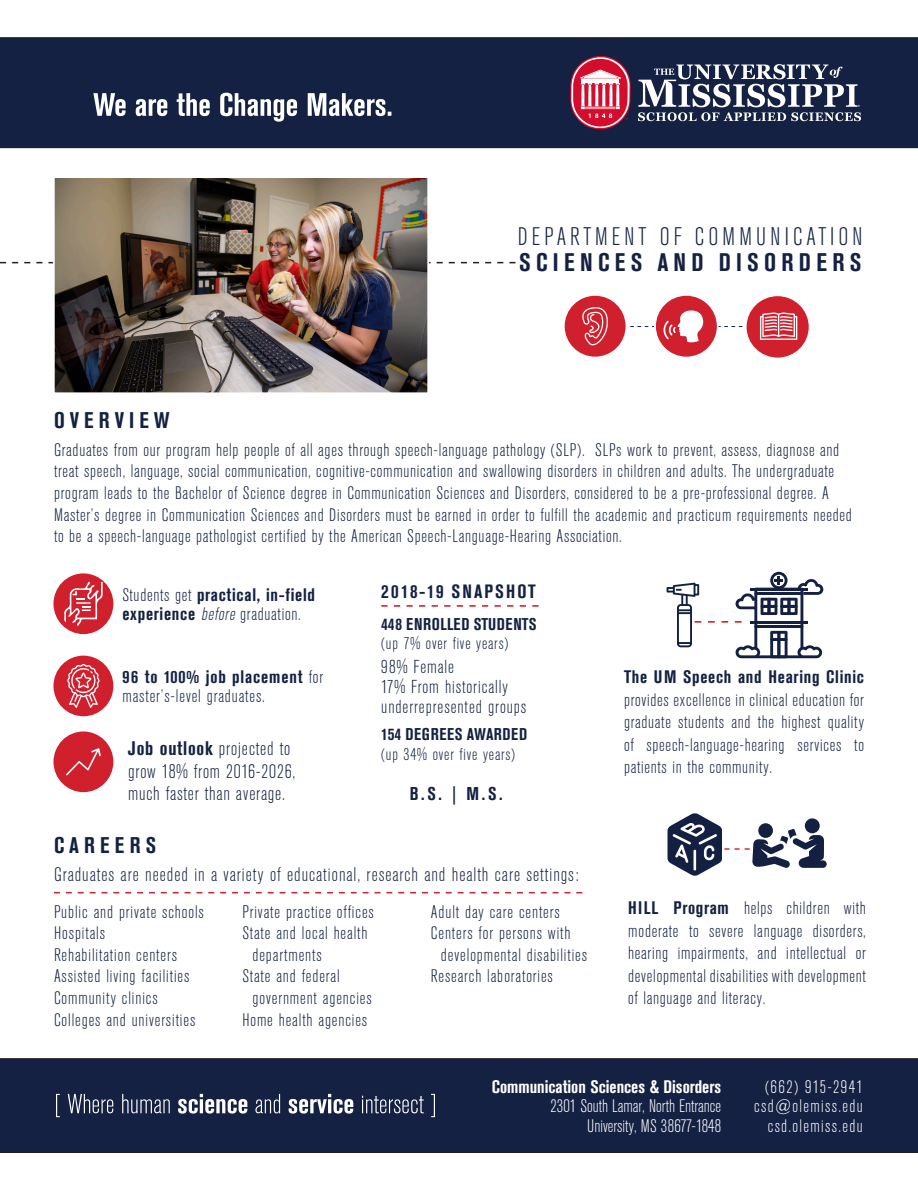
<style>
.page{position:relative;width:918px;height:1188px;background:#fff}
.page>*{position:absolute;margin:0;border:0;box-sizing:border-box;transform-origin:0 0}
.t1{font:300 condensed 25.2px "Akzidenz Grotesk BE";letter-spacing:.16em;color:#142142}
.t2{font:700 condensed 25.2px "Akzidenz Grotesk BE";letter-spacing:.21em;color:#142142}
.t3{font:700 condensed 22.5px "Akzidenz Grotesk BE";letter-spacing:.22em;color:#142142}
.t4{font:300 condensed 19.5px/22.5px "Akzidenz Grotesk BE";letter-spacing:.05em;color:#142142}
.t5{font:700 condensed 19.05px "Akzidenz Grotesk BE";letter-spacing:.1em;color:#142142}
.t6{font:300 condensed 18.6px/19px "Akzidenz Grotesk BE";letter-spacing:.05em;color:#142142}
.t7{font:700 condensed 18.45px "Akzidenz Grotesk BE";color:#142142}
.t8{font:300 condensed 18px/22.5px "Akzidenz Grotesk BE";letter-spacing:.04em;color:#142142}
.t9{font:700 condensed 18px/19.5px "Akzidenz Grotesk BE";letter-spacing:.04em;color:#142142}
.t10{font:300 condensed 18px "Akzidenz Grotesk BE";letter-spacing:.01em;color:#fff}
.t11{font:300 condensed 18px "Akzidenz Grotesk BE";letter-spacing:.075em;color:#fff}
.t12{font:700 condensed 18px "Akzidenz Grotesk BE";color:#fff}
.t13{font:300 condensed 16.95px "Akzidenz Grotesk BE";letter-spacing:.05em;color:#142142}
.t14{font:700 condensed 16.95px "Akzidenz Grotesk BE";letter-spacing:.035em;color:#142142}
.s1{font-weight:300}
.s2{font-weight:300;font-style:italic}
.s3{font-weight:700}
</style>
<div class="page">
<div style="left:0;top:1058px;width:918px;height:95px;background:#142142"></div>
<svg style="left:0;top:262px;width:516px;height:1px"></svg>
<img style="left:56px;top:179px;width:370px;height:212px">
<div style="left:53px;top:165px;width:376px;height:229px;border:2px solid #fff"></div>
<div style="left:564px;top:295px;width:62px;height:63px;background:#d0202e;border-radius:50%"></div>
<div style="left:563px;top:294px;width:64px;height:64px;border:2px solid #fff;border-radius:50%"></div>
<div style="left:655px;top:295px;width:63px;height:63px;background:#d0202e;border-radius:50%"></div>
<div style="left:654px;top:294px;width:65px;height:64px;border:2px solid #fff;border-radius:50%"></div>
<div style="left:746px;top:296px;width:63px;height:62px;background:#d0202e;border-radius:50%"></div>
<div style="left:746px;top:295px;width:64px;height:63px;border:1px solid #fff;border-radius:50%"></div>
<svg style="left:56px;top:1094px;width:379px;height:23px;background:#4a546e"></svg>
<svg style="left:54px;top:892px;width:528px;height:1px"></svg>
<div style="left:53px;top:573px;width:61px;height:62px;background:#d0202e;border-radius:50%"></div>
<div style="left:52px;top:572px;width:63px;height:63px;border:1px solid #fff;border-radius:50%"></div>
<svg style="left:64px;top:582px;width:39px;height:44px"></svg>
<svg style="left:381px;top:605px;width:158px;height:2px"></svg>
<div style="left:53px;top:655px;width:61px;height:62px;background:#d0202e;border-radius:50%"></div>
<div style="left:52px;top:654px;width:63px;height:64px;border:1px solid #fff;border-radius:50%"></div>
<svg style="left:67px;top:664px;width:33px;height:44px"></svg>
<div style="left:53px;top:731px;width:61px;height:62px;background:#d0202e;border-radius:50%"></div>
<div style="left:52px;top:730px;width:63px;height:64px;border:1px solid #fff;border-radius:50%"></div>
<svg style="left:66px;top:748px;width:35px;height:27px"></svg>
<svg style="left:667px;top:572px;width:156px;height:86px"></svg>
<svg style="left:668px;top:813px;width:159px;height:63px"></svg>
<svg style="left:582px;top:307px;width:215px;height:38px"></svg>
<div style="left:0;top:37px;width:918px;height:111px;background:#142142"></div>
<svg style="left:93px;top:93px;width:298px;height:29px"></svg>
<svg style="left:570px;top:54px;width:61px;height:77px"></svg>
<svg style="left:638px;top:64px;width:223px;height:57px"></svg>
<p class="t3" style="left:54px;top:408px;width:117px">OVERVIEW</p>
<p class="t1" style="left:518px;top:222px;width:346px">DEPARTMENT OF COMMUNICATION</p>
<p class="t2" style="left:519px;top:248px;width:344px">SCIENCES AND DISORDERS</p>
<p class="t8" style="left:54px;top:439px;width:799px;line-height:21.6px">Graduates from our program help people of all ages through speech-language pathology (SLP). SLPs work to prevent, assess, diagnose and treat speech, language, social communication, cognitive-communication and swallowing disorders in children and adults. The undergraduate program leads to the Bachelor of Science degree in Communication Sciences and Disorders, considered to be a pre-professional degree. A Master’s degree in Communication Sciences and Disorders must be earned in order to fulfill the academic and practicum requirements needed to be a speech-language pathologist certified by the American Speech-Language-Hearing Association.</p>
<p class="t9" style="left:122px;top:585px;width:194px"><span class="s1">Students get</span> practical, in-field experience <span class="s2">before</span> <span class="s1">graduation.</span></p>
<p class="t8" style="left:122px;top:668px;width:202px;line-height:19.5px"><span class="s3">96 to 100% job placement</span> for master’s-level graduates.</p>
<p class="t4" style="left:128px;top:738px;width:168px"><span class="s3">Job outlook</span> projected to grow 18% from 2016-2026, much faster than average.</p>
<p class="t5" style="left:381px;top:581px;width:156px">2018-19 SNAPSHOT</p>
<p class="t14" style="left:381px;top:614px;width:157px">448 ENROLLED STUDENTS</p>
<p class="t13" style="left:381px;top:634px;width:129px">(up 7% over five years)</p>
<p class="t6" style="left:381px;top:658px;width:74px">98% Female</p>
<p class="t6" style="left:381px;top:678px;width:147px">17% From historically underrepresented groups</p>
<p class="t14" style="left:381px;top:725px;width:147px">154 DEGREES AWARDED</p>
<p class="t13" style="left:381px;top:745px;width:135px">(up 34% over five years)</p>
<p class="t7" style="left:410px;top:783px;width:95px">B.S. | M.S.</p>
<p class="t3" style="left:54px;top:832px;width:104px">CAREERS</p>
<p class="t4" style="left:54px;top:864px;width:526px">Graduates are needed in a variety of educational, research and health care settings:</p>
<p class="t8" style="left:54px;top:901px;width:151px">Public and private schools</p>
<p class="t8" style="left:54px;top:922px;width:53px">Hospitals</p>
<p class="t8" style="left:54px;top:944px;width:124px">Rehabilitation centers</p>
<p class="t8" style="left:54px;top:966px;width:137px">Assisted living facilities</p>
<p class="t8" style="left:54px;top:987px;width:105px">Community clinics</p>
<p class="t8" style="left:54px;top:1009px;width:143px">Colleges and universities</p>
<p class="t8" style="left:431px;top:901px;width:130px">Adult day care centers</p>
<p class="t8" style="left:431px;top:922px;width:141px">Centers for persons with</p>
<p class="t8" style="left:441px;top:944px;width:148px">developmental disabilities</p>
<p class="t8" style="left:431px;top:966px;width:123px">Research laboratories</p>
<p class="t8" style="left:242px;top:901px;width:133px">Private practice offices</p>
<p class="t8" style="left:242px;top:922px;width:127px">State and local health</p>
<p class="t8" style="left:253px;top:944px;width:71px">departments</p>
<p class="t8" style="left:242px;top:966px;width:99px">State and federal</p>
<p class="t8" style="left:253px;top:987px;width:121px">government agencies</p>
<p class="t8" style="left:242px;top:1009px;width:126px">Home health agencies</p>
<p class="t8" style="left:624px;top:666px;width:242px;text-align:justify"><span class="s3">The UM Speech and Hearing Clinic </span>provides excellence in clinical education for graduate students and the highest quality of speech-language-hearing services to patients in the community.</p>
<p class="t8" style="left:628px;top:897px;width:239px;text-align:justify"><span class="s3">HILL Program</span> helps children with moderate to severe language disorders, hearing impairments, and intellectual or developmental disabilities with development of language and literacy.</p>
<p class="t12" style="left:492px;top:1076px;width:231px">Communication Sciences &amp; Disorders</p>
<p class="t10" style="left:550px;top:1096px;width:172px">2301 South Lamar, North Entrance</p>
<p class="t10" style="left:587px;top:1116px;width:135px">University, MS 38677-1848</p>
<p class="t11" style="left:765px;top:1077px;width:99px">(662) 915-2941</p>
<p class="t11" style="left:754px;top:1096px;width:110px">csd@olemiss.edu</p>
<p class="t11" style="left:768px;top:1116px;width:97px">csd.olemiss.edu</p>
</div>
